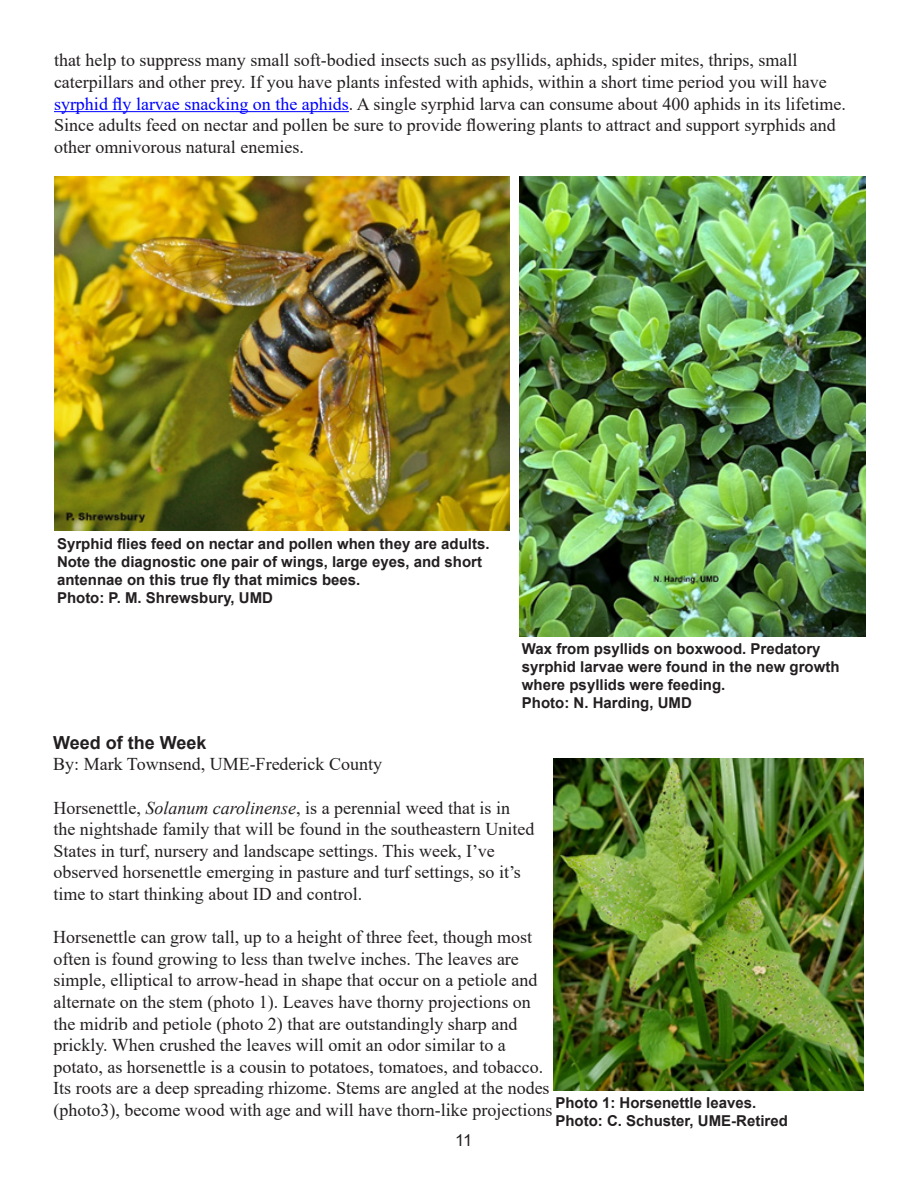
<style>
.page{position:relative;width:918px;height:1188px;background:#fff}
.page>*{position:absolute;margin:0;border:0;box-sizing:border-box;transform-origin:0 0}
.t1{font:18px/21.6px "Times New Roman";color:#231f20}
.t2{font:700 18px "Arial";color:#231f20}
.t3{font:16.5px "Arial";color:#231f20}
.Photo_credit{font:700 15px/18px "Arial";color:#231f20}
.s1{color:#00f}
.s2{font-style:italic}
</style>
<div class="page">
<img style="left:55px;top:177px;width:454px;height:354px">
<img style="left:520px;top:177px;width:346px;height:459px">
<hr style="left:54px;top:111px;width:295px;height:1px;background:#00f">
<img style="left:553px;top:759px;width:311px;height:331px">
<p class="t1" style="left:54px;top:49px;width:793px">that help to suppress many small soft-bodied insects such as psyllids, aphids, spider mites, thrips, small caterpillars and other prey. If you have plants infested with aphids, within a short time period you will have <span class="s1">syrphid fly larvae snacking on the aphids</span>. A single syrphid larva can consume about 400 aphids in its lifetime.<br>Since adults feed on nectar and pollen be sure to provide flowering plants to attract and support syrphids and other omnivorous natural enemies.</p>
<p class="Photo_credit" style="left:57px;top:535px;width:434px">Syrphid flies feed on nectar and pollen when they are adults.<br>Note the diagnostic one pair of wings, large eyes, and short antennae on this true fly that mimics bees.</p>
<p class="Photo_credit" style="left:57px;top:589px;width:218px">Photo: P. M. Shrewsbury, UMD</p>
<p class="Photo_credit" style="left:522px;top:640px;width:319px">Wax from psyllids on boxwood. Predatory syrphid larvae were found in the new growth where psyllids were feeding.</p>
<p class="Photo_credit" style="left:522px;top:694px;width:171px">Photo: N. Harding, UMD</p>
<p class="t2" style="left:53px;top:730px;width:155px">Weed of the Week</p>
<p class="t1" style="left:53px;top:753px;width:330px">By: Mark Townsend, UME-Frederick County</p>
<p class="t1" style="left:53px;top:796px;width:482px">Horsenettle, <span class="s2">Solanum carolinense</span>, is a perennial weed that is in the nightshade family that will be found in the southeastern United States in turf, nursery and landscape settings. This week, I’ve observed horsenettle emerging in pasture and turf settings, so it’s time to start thinking about ID and control.</p>
<p class="t1" style="left:53px;top:926px;width:492px">Horsenettle can grow tall, up to a height of three feet, though most often is found growing to less than twelve inches. The leaves are simple, elliptical to arrow-head in shape that occur on a petiole and alternate on the stem (photo 1). Leaves have thorny projections on the midrib and petiole (photo 2) that are outstandingly sharp and prickly. When crushed the leaves will omit an odor similar to a potato, as horsenettle is a cousin to potatoes, tomatoes, and tobacco.</p>
<p class="t1" style="left:53px;top:1077px;width:501px">Its roots are a deep spreading rhizome. Stems are angled at the nodes (photo3), become wood with age and will have thorn-like projections</p>
<p class="Photo_credit" style="left:555px;top:1094px;width:202px">Photo 1: Horsenettle leaves.</p>
<p class="Photo_credit" style="left:555px;top:1112px;width:234px">Photo: C. Schuster, UME-Retired</p>
<p class="t3" style="left:455px;top:1129px;width:19px">11</p>
</div>
